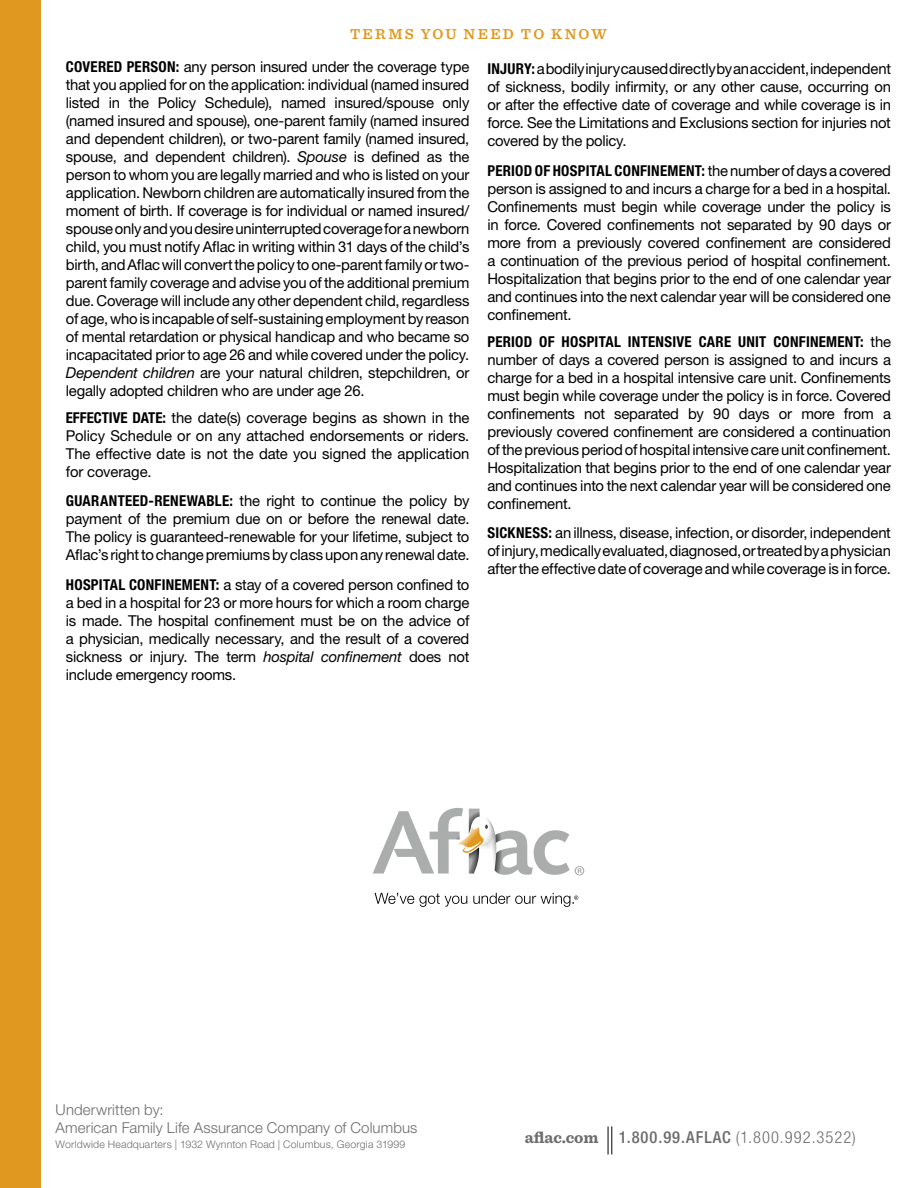
<style>
.page{position:relative;width:918px;height:1188px;background:#fff}
.page>*{position:absolute;margin:0;border:0;box-sizing:border-box;transform-origin:0 0}
.t1{font:300 condensed 16.5px "Helvetica Neue LTCE";letter-spacing:.06em;color:#6b6c6c}
.t2{font:15px/18px "Helvetica Neue CELT";letter-spacing:-.015em;color:#000;text-align:justify}
.t3{font:700 condensed 15px "Helvetica Neue LTCE";letter-spacing:.015em;color:#000}
.t4{font:300 15px/18px "Helvetica Neue CELT";letter-spacing:.005em;color:#6b6c6c}
.t5{font:600 15px "Sentinel";letter-spacing:.145em;color:#e09820}
.t6{font:300 10.5px "Helvetica Neue CELT";letter-spacing:.02em;color:#6b6c6c}
.s1{font-family:"Helvetica Neue LTCE";font-weight:700;font-stretch:condensed}
.s2{font-style:italic}
.s3{font-family:"Helvetica Neue CELT";font-weight:400;font-stretch:normal}
.s4{font-family:"Sentinel";font-weight:700;font-stretch:normal}
.s5{font-weight:500}
</style>
<div class="page">
<svg style="left:373px;top:808px;width:211px;height:67px"></svg>
<svg style="left:375px;top:893px;width:203px;height:14px"></svg>
<div style="left:0;top:0;width:40px;height:1188px;background:#e09820"></div>
<svg style="left:608px;top:1126px;width:4px;height:29px"></svg>
<p class="t5" style="left:350px;top:25px;width:258px">TERMS YOU NEED TO KNOW</p>
<p class="t2" style="left:66px;top:58px;width:405px"><span class="s1">COVERED PERSON:</span> any person insured under the coverage type that you applied for on the application: individual (named insured listed in the Policy Schedule), named insured/spouse only (named insured and spouse), one-parent family (named insured and dependent children), or two-parent family (named insured, spouse, and dependent children). <span class="s2">Spouse</span> is defined as the person to whom you are legally married and who is listed on your application. Newborn children are automatically insured from the moment of birth. If coverage is for individual or named insured/ spouse only and you desire uninterrupted coverage for a newborn child, you must notify Aflac in writing within 31 days of the child’s birth, and Aflac will convert the policy to one-parent family or two&shy;parent family coverage and advise you of the additional premium due. Coverage will include any other dependent child, regardless of age, who is incapable of self-sustaining employment by reason of mental retardation or physical handicap and who became so incapacitated prior to age 26 and while covered under the policy.<br><span class="s2">Dependent children</span> are your natural children, stepchildren, or legally adopted children who are under age 26.</p>
<p class="t2" style="left:66px;top:409px;width:405px"><span class="s1">EFFECTIVE DATE:</span> the date(s) coverage begins as shown in the Policy Schedule or on any attached endorsements or riders.<br>The effective date is not the date you signed the application for coverage.</p>
<p class="t3" style="left:66px;top:492px;width:26px">GUARANTEED</p>
<p class="t2" style="left:487px;top:60px;width:405px"><span class="s1">INJURY:</span>a bodily injury caused directly by an accident, independent of sickness, bodily infirmity, or any other cause, occurring on or after the effective date of coverage and while coverage is in force. See the Limitations and Exclusions section for injuries not covered by the policy.</p>
<p class="t3" style="left:487px;top:161px;width:405px">PERIOD OF HOSPITAL CONFINEMENT: <span class="s3">the number of days a covered</span></p>
<p class="t2" style="left:487px;top:180px;width:405px">person is assigned to and incurs a charge for a bed in a hospital.<br>Confinements must begin while coverage under the policy is in force. Covered confinements not separated by 90 days or more from a previously covered confinement are considered a continuation of the previous period of hospital confinement.<br>Hospitalization that begins prior to the end of one calendar year and continues into the next calendar year will be considered one confinement.</p>
<p class="t3" style="left:487px;top:332px;width:405px">PERIOD OF HOSPITAL INTENSIVE CARE UNIT CONFINEMENT: <span class="s3">the</span></p>
<p class="t2" style="left:487px;top:351px;width:405px">number of days a covered person is assigned to and incurs a charge for a bed in a hospital intensive care unit. Confinements must begin while coverage under the policy is in force. Covered confinements not separated by 90 days or more from a previously covered confinement are considered a continuation of the previous period of hospital intensive care unit confinement.<br>Hospitalization that begins prior to the end of one calendar year and continues into the next calendar year will be considered one confinement.</p>
<p class="t2" style="left:487px;top:524px;width:405px"><span class="s1">SICKNESS:</span> an illness, disease, infection, or disorder, independent of injury, medically evaluated, diagnosed, or treated by a physician after the effective date of coverage and while coverage is in force.</p>
<p class="t2" style="left:66px;top:492px;width:405px;text-indent:83px"><span class="s1">-RENEWABLE:</span> the right to continue the policy by payment of the premium due on or before the renewal date.<br>The policy is guaranteed-renewable for your lifetime, subject to Aflac’s right to change premiums by class upon any renewal date.</p>
<p class="t2" style="left:66px;top:576px;width:405px"><span class="s1">HOSPITAL CONFINEMENT:</span> a stay of a covered person confined to a bed in a hospital for 23 or more hours for which a room charge is made. The hospital confinement must be on the advice of a physician, medically necessary, and the result of a covered sickness or injury. The term <span class="s2">hospital confinement</span> does not include emergency rooms.</p>
<p class="t4" style="left:56px;top:1100px;width:363px">Underwritten by:<br>American Family Life Assurance Company of Columbus</p>
<p class="t6" style="left:56px;top:1137px;width:351px">Worldwide Headquarters | 1932 Wynnton Road | Columbus, Georgia 31999</p>
<p class="t1" style="left:525px;top:1128px;width:333px"><span class="s4">aflac.com</span> <span class="s5">1.800.99.AFLAC</span> (1.800.992.3522)</p>
</div>
